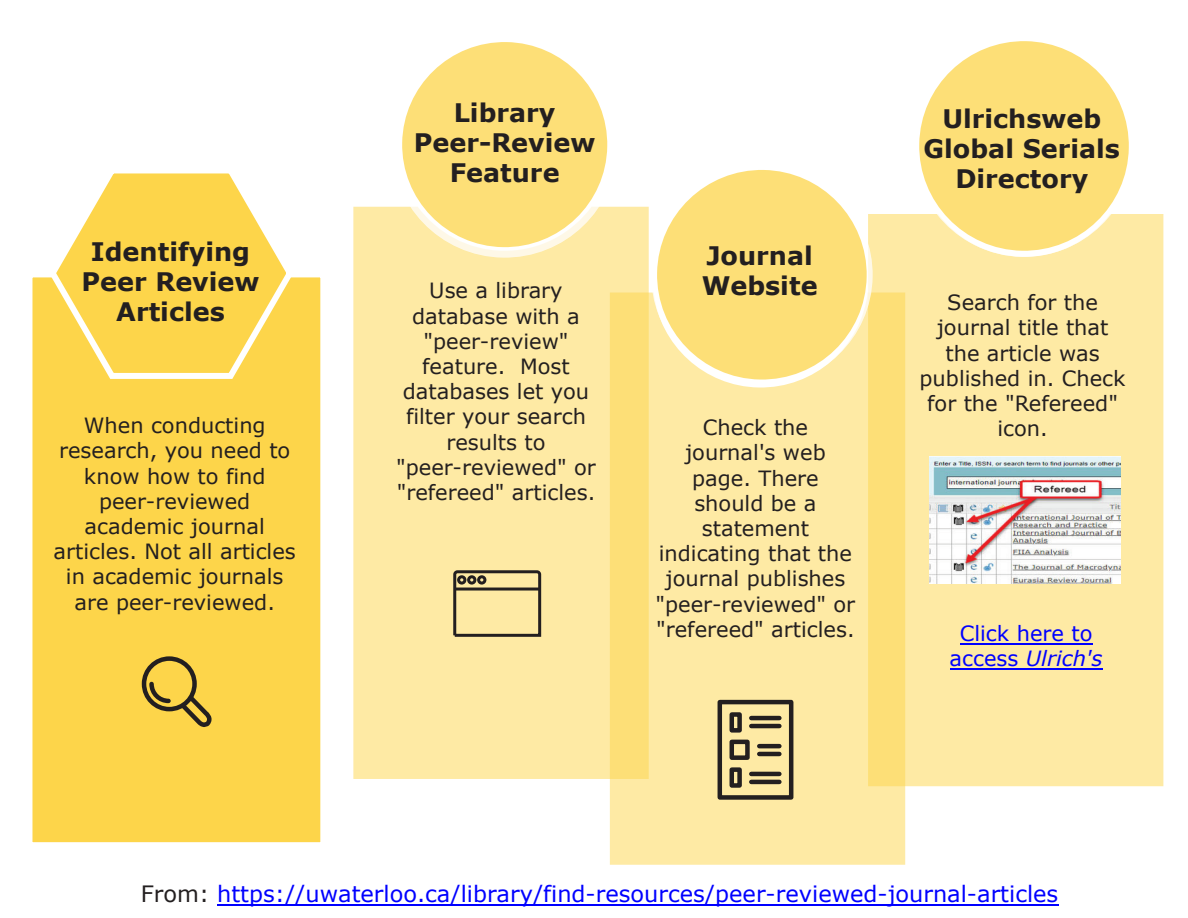
<style>
.page{position:relative;width:1188px;height:918px;background:#fff}
.page>*{position:absolute;margin:0;border:0;box-sizing:border-box;transform-origin:0 0}
.t1{font:700 25.5px/30px "Verdana";color:#231f20;text-align:center}
.t2{font:22.5px "Verdana";color:#00f}
.t3{font:21px/25.2px "Verdana";color:#231f20;text-align:center}
.t4{font:21px/25.2px "Verdana";color:#00f;text-align:center}
.s1{font-style:italic}
.s2{color:#231f20}
</style>
<div class="page">
<div style="left:873px;top:214px;width:290px;height:572px;background:#feeaa4"></div>
<svg style="left:610px;top:293px;width:295px;height:572px;background:#fde79d"></svg>
<svg style="left:353px;top:207px;width:296px;height:572px;background:#fde89e"></svg>
<div style="left:25px;top:270px;width:303px;height:580px;background:#fdd54a;border:8px solid #fff"></div>
<svg style="left:913px;top:41px;width:222px;height:216px"></svg>
<svg style="left:651px;top:170px;width:222px;height:216px"></svg>
<svg style="left:392px;top:42px;width:226px;height:216px"></svg>
<div style="left:142px;top:656px;width:55px;height:55px;border:4px solid #231f20;border-radius:50%"></div>
<svg style="left:147px;top:679px;width:65px;height:48px"></svg>
<svg style="left:452px;top:569px;width:91px;height:69px;background:#dbc98e"></svg>
<hr style="left:455px;top:588px;width:85px;height:3px;background:#231f20">
<div style="left:457px;top:575px;width:9px;height:10px;border:3px solid #231f20;border-radius:50%"></div>
<div style="left:467px;top:575px;width:9px;height:10px;border:3px solid #231f20;border-radius:50%"></div>
<div style="left:477px;top:575px;width:9px;height:10px;border:3px solid #231f20;border-radius:50%"></div>
<div style="left:718px;top:700px;width:75px;height:100px;border:4px solid #231f20"></div>
<div style="left:730px;top:712px;width:12px;height:21px;border:4px solid #231f20"></div>
<div style="left:730px;top:767px;width:12px;height:21px;border:4px solid #231f20"></div>
<div style="left:730px;top:740px;width:20px;height:20px;border:4px solid #231f20"></div>
<hr style="left:751px;top:716px;width:28px;height:4px;background:#231f20">
<hr style="left:751px;top:724px;width:28px;height:4px;background:#231f20">
<hr style="left:751px;top:772px;width:28px;height:4px;background:#231f20">
<hr style="left:751px;top:780px;width:28px;height:4px;background:#231f20">
<hr style="left:759px;top:744px;width:20px;height:4px;background:#231f20">
<hr style="left:759px;top:752px;width:20px;height:4px;background:#231f20">
<img style="left:930px;top:457px;width:191px;height:126px">
<svg style="left:46px;top:173px;width:251px;height:206px"></svg>
<hr style="left:960px;top:643px;width:132px;height:1px;background:#00f">
<hr style="left:950px;top:669px;width:153px;height:1px;background:#00f">
<hr style="left:217px;top:905px;width:841px;height:1px;background:#00f">
<p class="t1" style="left:82px;top:235px;width:180px">Identifying<br>Peer Review<br>Articles</p>
<p class="t3" style="left:54px;top:412px;width:244px">When conducting research, you need to know how to find peer-reviewed academic journal articles. Not all articles in academic journals are peer-reviewed.</p>
<h2 class="t1" style="left:414px;top:96px;width:183px">Library<br>Peer-Review<br>Feature</h2>
<p class="t3" style="left:396px;top:278px;width:201px">Use a library database with a "peer-review" feature. Most databases let you filter your search results to "peer-reviewed" or "refereed" articles.</p>
<h2 class="t1" style="left:702px;top:240px;width:117px;text-align:left">Journal<br>Website</h2>
<p class="t3" style="left:656px;top:414px;width:201px">Check the journal's web page. There should be a statement indicating that the journal publishes "peer-reviewed" or "refereed" articles.</p>
<h2 class="t1" style="left:924px;top:103px;width:198px">Ulrichsweb<br>Global Serials<br>Directory</h2>
<p class="t3" style="left:920px;top:289px;width:208px">Search for the journal title that the article was published in. Check for the "Refereed" icon.</p>
<p class="t4" style="left:950px;top:620px;width:154px">Click here to access <span class="s1">Ulrich's</span></p>
<p class="t2" style="left:141px;top:879px;width:919px"><span class="s2">From:</span> https://uwaterloo.ca/library/find-resources/peer-reviewed-journal-articles</p>
</div>
